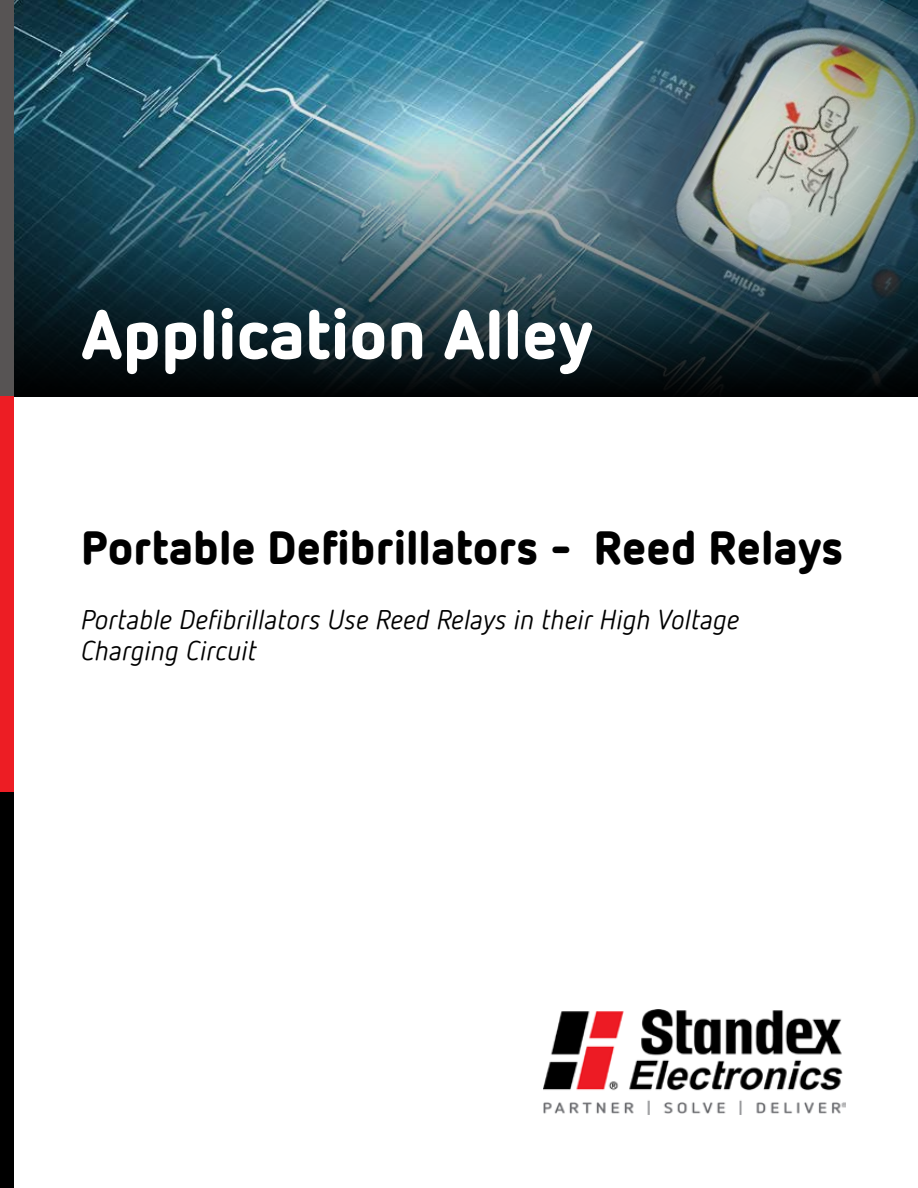
<style>
.page{position:relative;width:918px;height:1188px;background:#fff}
.page>*{position:absolute;margin:0;border:0;box-sizing:border-box;transform-origin:0 0}
.t1{font:900 69px "Netto Offc";color:#fff}
.t2{font:900 46.5px "Netto Offc";color:#000}
.t3{font:italic 27px/31.5px "Netto Offc";color:#000}
</style>
<div class="page">
<img style="left:543px;top:1009px;width:303px;height:105px">
<img style="left:14px;top:0;width:444px;height:396px">
<img style="left:458px;top:0;width:460px;height:397px">
<div style="left:0;top:396px;width:14px;height:396px;background:#ed1d24"></div>
<div style="left:0;top:792px;width:14px;height:396px;background:#000"></div>
<div style="left:0;top:0;width:14px;height:396px;background:#575454"></div>
<h1 class="t1" style="left:81px;top:290px;width:514px">Application Alley</h1>
<h2 class="t2" style="left:81px;top:517px;width:764px">Portable Defibrillators - Reed Relays</h2>
<p class="t3" style="left:81px;top:603px;width:660px">Portable Defibrillators Use Reed Relays in their High Voltage<br>Charging Circuit</p>
</div>
